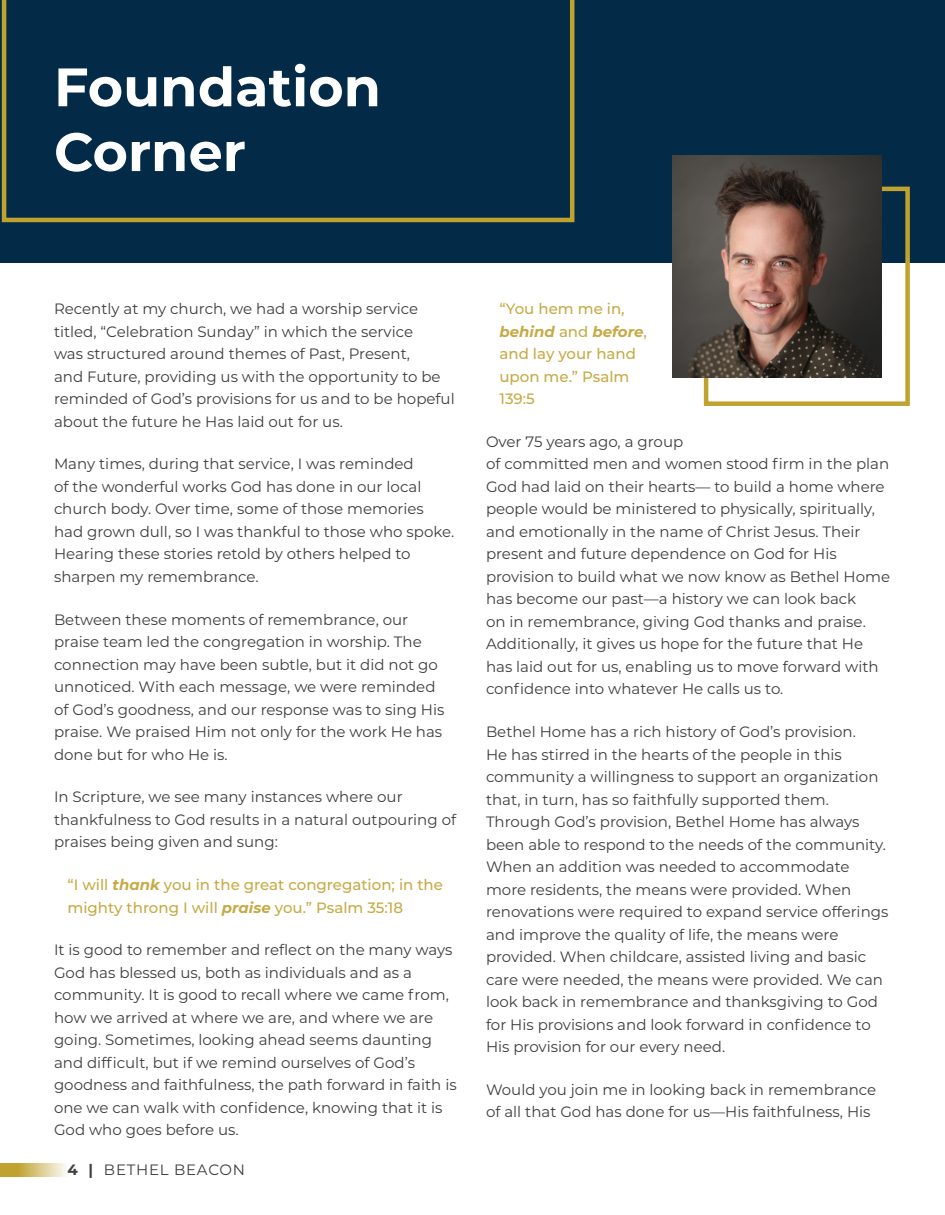
<style>
.page{position:relative;width:945px;height:1215px;background:#fff}
.page>*{position:absolute;margin:0;border:0;box-sizing:border-box;transform-origin:0 0}
.t1{font:700 54px/64.8px "Montserrat";color:#fff}
.t2{font:15px/22.5px "Montserrat";color:#3e3e3f}
.t3{font:500 15px/22.5px "Montserrat";color:#c7aa45}
.t4{font:15px "Montserrat";letter-spacing:.05em;color:#3e3e3f}
.s1{font-weight:700;font-style:italic}
.s2{font-weight:700}
</style>
<div class="page">
<svg style="left:0;top:1163px;width:66px;height:14px"></svg>
<div style="left:0;top:0;width:945px;height:263px;background:#032b47"></div>
<svg style="left:2px;top:0;width:572px;height:222px"></svg>
<div style="left:704px;top:187px;width:206px;height:219px;border:4px solid #c0a22f"></div>
<img style="left:672px;top:155px;width:209px;height:222px">
<h1 class="t1" style="left:54px;top:52px;width:328px">Foundation<br>Corner</h1>
<p class="t2" style="left:54px;top:297px;width:402px">Recently at my church, we had a worship service titled, “Celebration Sunday” in which the service<br>was structured around themes of Past, Present,<br>and Future, providing us with the opportunity to be reminded of God’s provisions for us and to be hopeful about the future he Has laid out for us.</p>
<p class="t2" style="left:54px;top:452px;width:402px">Many times, during that service, I was reminded<br>of the wonderful works God has done in our local church body. Over time, some of those memories had grown dull, so I was thankful to those who spoke.<br>Hearing these stories retold by others helped to sharpen my remembrance.</p>
<p class="t2" style="left:54px;top:608px;width:392px">Between these moments of remembrance, our praise team led the congregation in worship. The connection may have been subtle, but it did not go unnoticed. With each message, we were reminded of God’s goodness, and our response was to sing His praise. We praised Him not only for the work He has done but for who He is.</p>
<p class="t2" style="left:54px;top:785px;width:404px">In Scripture, we see many instances where our thankfulness to God results in a natural outpouring of praises being given and sung:</p>
<p class="t3" style="left:68px;top:873px;width:377px">“I will <span class="s1">thank</span> you in the great congregation; in the mighty throng I will <span class="s1">praise</span> you.” Psalm 35:18</p>
<p class="t2" style="left:54px;top:938px;width:404px">It is good to remember and reflect on the many ways God has blessed us, both as individuals and as a community. It is good to recall where we came from, how we arrived at where we are, and where we are going. Sometimes, looking ahead seems daunting and difficult, but if we remind ourselves of God’s goodness and faithfulness, the path forward in faith is one we can walk with confidence, knowing that it is God who goes before us.</p>
<p class="t4" style="left:68px;top:1159px;width:179px"><span class="s2">4 |</span> BETHEL BEACON</p>
<p class="t3" style="left:500px;top:297px;width:149px">“You hem me in, <span class="s1">behind</span> and <span class="s1">before</span>, and lay your hand upon me.” Psalm<br>139:5</p>
<p class="t2" style="left:486px;top:430px;width:406px">Over 75 years ago, a group<br>of committed men and women stood firm in the plan God had laid on their hearts— to build a home where people would be ministered to physically, spiritually, and emotionally in the name of Christ Jesus. Their present and future dependence on God for His provision to build what we now know as Bethel Home has become our past—a history we can look back<br>on in remembrance, giving God thanks and praise.<br>Additionally, it gives us hope for the future that He has laid out for us, enabling us to move forward with confidence into whatever He calls us to.</p>
<p class="t2" style="left:486px;top:720px;width:404px">Bethel Home has a rich history of God’s provision.<br>He has stirred in the hearts of the people in this community a willingness to support an organization that, in turn, has so faithfully supported them.<br>Through God’s provision, Bethel Home has always been able to respond to the needs of the community.<br>When an addition was needed to accommodate more residents, the means were provided. When renovations were required to expand service offerings and improve the quality of life, the means were provided. When childcare, assisted living and basic care were needed, the means were provided. We can look back in remembrance and thanksgiving to God for His provisions and look forward in confidence to His provision for our every need.</p>
<p class="t2" style="left:486px;top:1078px;width:392px">Would you join me in looking back in remembrance of all that God has done for us—His faithfulness, His</p>
</div>
